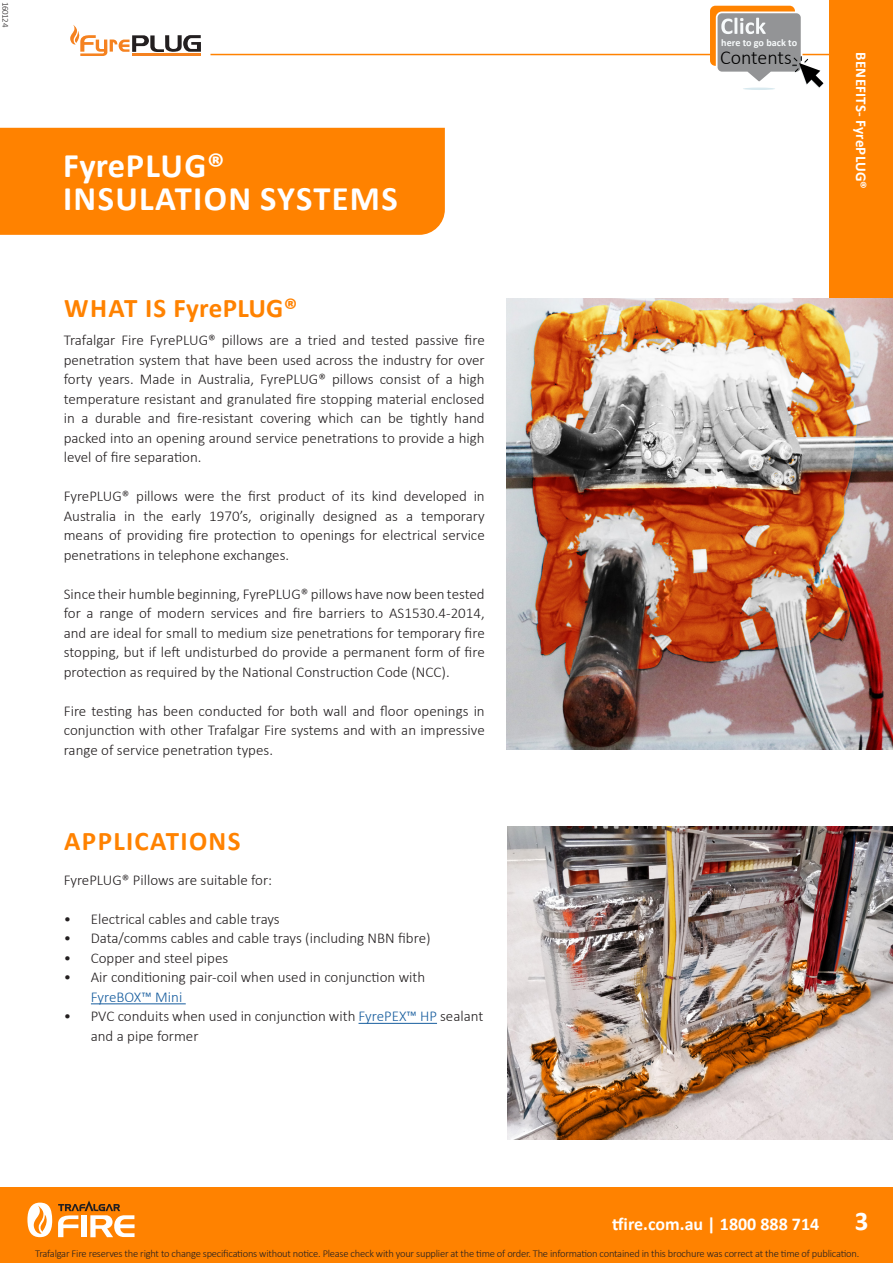
<style>
.page{position:relative;width:893px;height:1263px;background:#fff}
.page>*{position:absolute;margin:0;border:0;box-sizing:border-box;transform-origin:0 0}
.t1{font:700 34.5px "Calibri";letter-spacing:.04em;color:#fff}
.t2{font:700 34.5px "Calibri";letter-spacing:.02em;color:#fff}
.t3{font:700 27px "Calibri";letter-spacing:.01em;color:#ff8200}
.t4{font:700 27px "Calibri";letter-spacing:.05em;color:#ff8200}
.t5{font:700 27px "Calibri";color:#fff}
.t6{font:300 19.95px "Calibri";color:#000}
.t7{font:700 18px "Calibri";color:#fff}
.t8{font:300 15px/19.5px "Calibri";color:#231f20;text-align:justify}
.t9{font:700 15px "Calibri";letter-spacing:.01em;color:#fff}
.t10{font:300 15px "Calibri";color:#175d9e}
.t11{font:300 10.5px "Calibri";letter-spacing:-.02em;color:#231f20}
.t12{font:700 10.2px "Calibri";color:#f7fafb}
.t13{font:300 9px "Calibri";letter-spacing:-.04em;color:#231f20}
.s1{color:#175d9e}
</style>
<div class="page">
<svg style="left:70px;top:25px;width:131px;height:31px"></svg>
<hr style="left:132px;top:53px;width:69px;height:3px;background:#f58220">
<div style="left:0;top:128px;width:445px;height:107px;background:#ff8200"></div>
<hr style="left:91px;top:1003px;width:95px;height:1px;background:#175d9e">
<hr style="left:359px;top:1023px;width:78px;height:1px;background:#175d9e">
<img style="left:507px;top:827px;width:386px;height:313px">
<hr style="left:210px;top:54px;width:619px;height:1px;background:#ff8200">
<div style="left:829px;top:0;width:64px;height:298px;background:#ff8200"></div>
<hr style="left:743px;top:88px;width:32px;height:2px;background:#d8e9ef;border-radius:50%">
<svg style="left:710px;top:6px;width:113px;height:82px"></svg>
<div style="left:0;top:1187px;width:893px;height:76px;background:#ff8200"></div>
<svg style="left:27px;top:1202px;width:25px;height:35px"></svg>
<svg style="left:58px;top:1200px;width:77px;height:37px"></svg>
<img style="left:506px;top:298px;width:387px;height:451px">
<p class="t13" style="left:11px;top:2px;width:27px;rotate:90deg">160124</p>
<p class="t2" style="left:63px;top:141px;width:163px">FyrePLUG®</p>
<p class="t1" style="left:63px;top:174px;width:336px">INSULATION SYSTEMS</p>
<p class="t3" style="left:64px;top:289px;width:235px">WHAT IS FyrePLUG®</p>
<p class="t8" style="left:64px;top:330px;width:422px">Trafalgar Fire FyrePLUG® pillows are a tried and tested passive fire penetration system that have been used across the industry for over forty years. Made in Australia, FyrePLUG® pillows consist of a high temperature resistant and granulated fire stopping material enclosed in a durable and fire-resistant covering which can be tightly hand packed into an opening around service penetrations to provide a high level of fire separation.</p>
<p class="t8" style="left:64px;top:486px;width:422px">FyrePLUG® pillows were the first product of its kind developed in Australia in the early 1970’s, originally designed as a temporary means of providing fire protection to openings for electrical service penetrations in telephone exchanges.</p>
<p class="t8" style="left:64px;top:584px;width:422px">Since their humble beginning, FyrePLUG® pillows have now been tested for a range of modern services and fire barriers to AS1530.4-2014, and are ideal for small to medium size penetrations for temporary fire stopping, but if left undisturbed do provide a permanent form of fire protection as required by the National Construction Code (NCC).</p>
<p class="t8" style="left:64px;top:701px;width:422px">Fire testing has been conducted for both wall and floor openings in conjunction with other Trafalgar Fire systems and with an impressive range of service penetration types.</p>
<p class="t4" style="left:64px;top:822px;width:178px">APPLICATIONS</p>
<p class="t8" style="left:64px;top:870px;width:210px">FyrePLUG® Pillows are suitable for:</p>
<p class="t8" style="left:64px;top:909px;width:217px">• Electrical cables and cable trays</p>
<p class="t8" style="left:64px;top:928px;width:368px">• Data/comms cables and cable trays (including NBN fibre)</p>
<p class="t8" style="left:64px;top:948px;width:166px">• Copper and steel pipes</p>
<p class="t8" style="left:64px;top:967px;width:363px">• Air conditioning pair-coil when used in conjunction with</p>
<p class="t10" style="left:91px;top:988px;width:93px">FyreBOX™ Mini</p>
<p class="t8" style="left:91px;top:1006px;width:394px;text-indent:-27px">• PVC conduits when used in conjunction with <span class="s1">FyrePEX™ HP</span> sealant and a pipe former</p>
<p class="t12" style="left:721px;top:35px;width:77px">here to go back to</p>
<h3 class="t6" style="left:720px;top:45px;width:73px">Contents</h3>
<p class="t9" style="left:872px;top:52px;width:138px;rotate:90deg">BENEFITS- FyrePLUG®</p>
<p class="t7" style="left:612px;top:1211px;width:209px">tfire.com.au | 1800 888 714</p>
<h2 class="t5" style="left:855px;top:1202px;width:15px">3</h2>
<p class="t11" style="left:35px;top:1247px;width:825px">Trafalgar Fire reserves the right to change specifications without notice. Please check with your supplier at the time of order. The information contained in this brochure was correct at the time of publication.</p>
</div>
